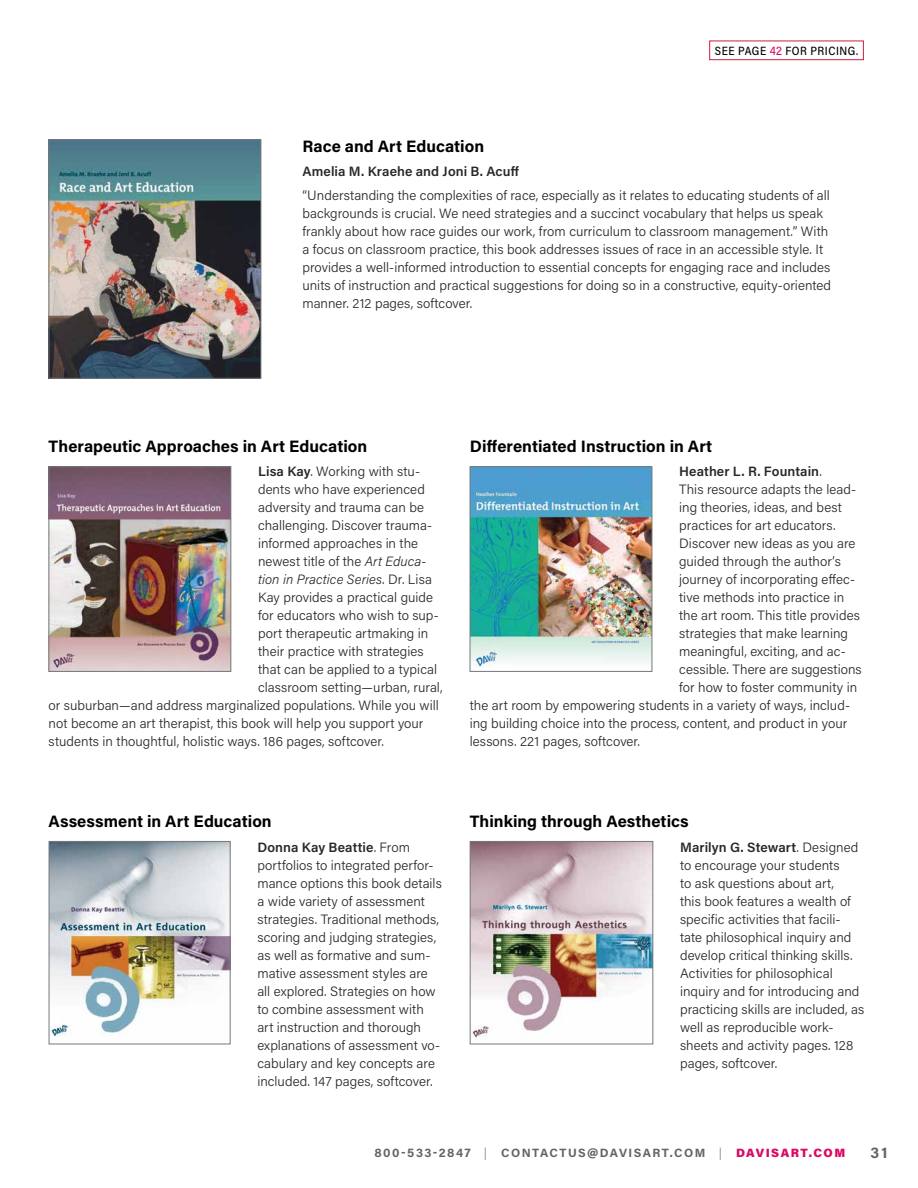
<style>
.page{position:relative;width:918px;height:1188px;background:#fff}
.page>*{position:absolute;margin:0;border:0;box-sizing:border-box;transform-origin:0 0}
.t1{font:700 16.5px "Acumin Pro";letter-spacing:.005em;color:#000}
.t2{font:700 15px "Acumin Pro";color:#636466}
.t3{font:300 13.5px/18px "Acumin Pro";letter-spacing:.005em;color:#292829}
.t4{font:600 13.5px "Acumin Pro";letter-spacing:.01em;color:#292829}
.t5{font:italic 300 13.5px "Acumin Pro";letter-spacing:.005em;color:#292829}
.t6{font:700 12px "Acumin Pro";letter-spacing:.12em;color:#636466}
.t7{font:500 12px "Acumin Pro Semi Cond";letter-spacing:.045em;color:#000;scale:.95 1}
.s1{color:#db0962}
.s2{font-weight:600}
.s3{font-style:italic}
.s4{font-style:normal}
.s5{font-weight:300}
.s6{font-weight:200}
.s7{font-weight:900;color:#db0962}
</style>
<div class="page">
<div style="left:709px;top:41px;width:155px;height:19px;border:1px solid #d01f3a"></div>
<img style="left:472px;top:469px;width:178px;height:198px">
<div style="left:470px;top:467px;width:182px;height:205px;border:1px solid #77787b"></div>
<img style="left:51px;top:142px;width:208px;height:235px">
<div style="left:49px;top:140px;width:212px;height:239px;border:1px solid #77787b"></div>
<img style="left:51px;top:469px;width:178px;height:201px">
<div style="left:49px;top:467px;width:182px;height:205px;border:1px solid #77787b"></div>
<img style="left:51px;top:843px;width:177px;height:194px">
<div style="left:49px;top:841px;width:181px;height:203px;border:1px solid #77787b"></div>
<img style="left:472px;top:843px;width:179px;height:195px">
<div style="left:470px;top:841px;width:183px;height:203px;border:1px solid #77787b"></div>
<p class="t7" style="left:715px;top:42px;width:152px">SEE PAGE <span class="s1">42</span> FOR PRICING.</p>
<p class="t1" style="left:302px;top:134px;width:183px">Race and Art Education</p>
<p class="t4" style="left:302px;top:162px;width:218px">Amelia M. Kraehe and Joni B. Acuff</p>
<p class="t3" style="left:302px;top:186px;width:530px">“Understanding the complexities of race, especially as it relates to educating students of all backgrounds is crucial. We need strategies and a succinct vocabulary that helps us speak frankly about how race guides our work, from curriculum to classroom management.” With a focus on classroom practice, this book addresses issues of race in an accessible style. It provides a well-informed introduction to essential concepts for engaging race and includes units of instruction and practical suggestions for doing so in a constructive, equity-oriented manner. 212 pages, softcover.</p>
<p class="t1" style="left:49px;top:434px;width:320px">Therapeutic Approaches in Art Education</p>
<p class="t3" style="left:258px;top:462px;width:164px"><span class="s2">Lisa Kay</span>. Working with stu-</p>
<p class="t3" style="left:258px;top:480px;width:168px">dents who have experienced</p>
<p class="t3" style="left:258px;top:498px;width:167px">adversity and trauma can be</p>
<p class="t3" style="left:258px;top:516px;width:176px">challenging. Discover trauma-</p>
<p class="t3" style="left:258px;top:534px;width:162px">informed approaches in the</p>
<p class="t3" style="left:258px;top:552px;width:170px">newest title of the <span class="s3">Art Educa-</span></p>
<p class="t5" style="left:258px;top:570px;width:175px">tion in Practice Series<span class="s4">. Dr. Lisa</span></p>
<p class="t3" style="left:258px;top:588px;width:177px">Kay provides a practical guide</p>
<p class="t3" style="left:258px;top:606px;width:182px">for educators who wish to sup-</p>
<p class="t3" style="left:258px;top:624px;width:172px">port therapeutic artmaking in</p>
<p class="t3" style="left:258px;top:642px;width:167px">their practice with strategies</p>
<p class="t3" style="left:258px;top:660px;width:181px">that can be applied to a typical</p>
<p class="t3" style="left:258px;top:678px;width:186px">classroom setting—urban, rural,</p>
<p class="t3" style="left:49px;top:696px;width:392px">or suburban—and address marginalized populations. While you will</p>
<p class="t3" style="left:49px;top:714px;width:376px">not become an art therapist, this book will help you support your</p>
<p class="t3" style="left:49px;top:732px;width:337px">students in thoughtful, holistic ways. 186 pages, softcover.</p>
<p class="t1" style="left:49px;top:810px;width:225px">Assessment in Art Education</p>
<p class="t3" style="left:257px;top:837px;width:186px"><span class="s2">Donna Kay Beattie</span>. From portfolios to integrated perfor&shy;mance options this book details a wide variety of assessment strategies. Traditional methods, scoring and judging strategies, as well as formative and sum&shy;mative assessment styles are all explored. Strategies on how to combine assessment with art instruction and thorough explanations of assessment vo&shy;cabulary and key concepts are included. 147 pages, softcover.</p>
<p class="t1" style="left:470px;top:434px;width:244px">Differentiated Instruction in Art</p>
<p class="t4" style="left:679px;top:462px;width:144px">Heather L. R. Fountain<span class="s5">.</span></p>
<p class="t3" style="left:679px;top:480px;width:179px">This resource adapts the lead-</p>
<p class="t3" style="left:679px;top:498px;width:164px">ing theories, ideas, and best</p>
<p class="t3" style="left:679px;top:516px;width:158px">practices for art educators.</p>
<p class="t3" style="left:679px;top:534px;width:178px">Discover new ideas as you are</p>
<p class="t3" style="left:679px;top:552px;width:163px">guided through the author’s</p>
<p class="t3" style="left:679px;top:570px;width:177px">journey of incorporating effec-</p>
<p class="t3" style="left:679px;top:588px;width:166px">tive methods into practice in</p>
<p class="t3" style="left:679px;top:606px;width:182px">the art room. This title provides</p>
<p class="t3" style="left:679px;top:624px;width:170px">strategies that make learning</p>
<p class="t3" style="left:679px;top:642px;width:168px">meaningful, exciting, and ac-</p>
<p class="t3" style="left:679px;top:660px;width:184px">cessible. There are suggestions</p>
<p class="t3" style="left:679px;top:678px;width:180px">for how to foster community in</p>
<p class="t3" style="left:470px;top:696px;width:382px">the art room by empowering students in a variety of ways, includ-</p>
<p class="t3" style="left:470px;top:714px;width:379px">ing building choice into the process, content, and product in your</p>
<p class="t3" style="left:470px;top:732px;width:172px">lessons. 221 pages, softcover.</p>
<p class="t1" style="left:470px;top:810px;width:220px">Thinking through Aesthetics</p>
<p class="t3" style="left:680px;top:837px;width:186px"><span class="s2">Marilyn G. Stewart</span>. Designed to encourage your students<br>to ask questions about art,<br>this book features a wealth of specific activities that facili&shy;tate philosophical inquiry and develop critical thinking skills.<br>Activities for philosophical inquiry and for introducing and practicing skills are included, as well as reproducible work&shy;sheets and activity pages. 128 pages, softcover.</p>
<p class="t6" style="left:374px;top:1145px;width:472px">800-533-2847 <span class="s6">|</span> CONTACTUS@DAVISART.COM <span class="s6">|</span> <span class="s7">DAVISART.COM</span></p>
<p class="t2" style="left:870px;top:1142px;width:19px">31</p>
</div>
